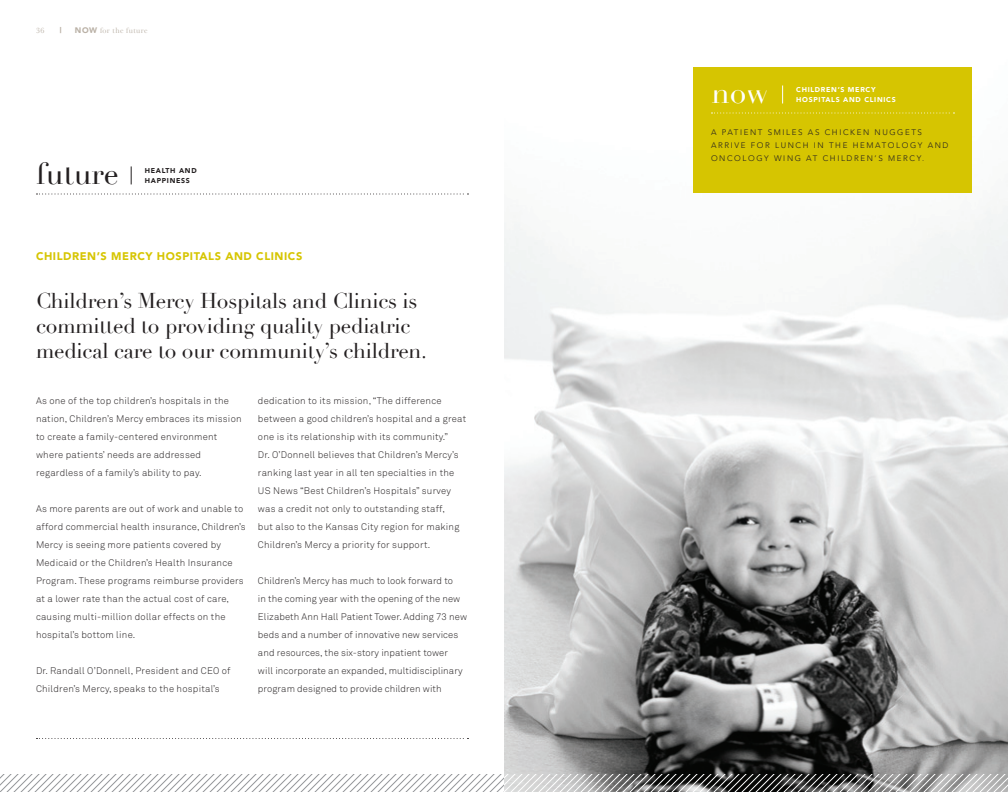
<style>
.page{position:relative;width:1008px;height:792px;background:#fff}
.page>*{position:absolute;margin:0;border:0;box-sizing:border-box;transform-origin:0 0}
.t1{font:30px "Didot";color:#231f20}
.t2{font:30px "Didot";color:#fff}
.t3{font:21px/25px "Didot";letter-spacing:-.01em;color:#231f20}
.t4{font:900 11px "Avenir";letter-spacing:.05em;color:#d6c501}
.t5{font:300 9.5px/18px "Akkurat";letter-spacing:.025em;color:#231f20}
.t6{font:300 8px "Avenir";letter-spacing:.2em;color:#231f20}
.t7{font:8px "Baskerville";letter-spacing:.05em;color:#bab1a6}
.t8{font:900 8px "Avenir";color:#bab1a6}
.t9{font:900 7px/10px "Avenir";letter-spacing:.1em;color:#fff}
.t10{font:900 7px/10px "Avenir";letter-spacing:.1em;color:#231f20}
</style>
<div class="page">
<img style="left:504px;top:67px;width:504px;height:707px">
<div style="left:693px;top:68px;width:279px;height:126px;background:#d6c501"></div>
<svg style="left:712px;top:112px;width:243px;height:2px"></svg>
<svg style="left:782px;top:86px;width:1px;height:18px"></svg>
<svg style="left:0;top:774px;width:1008px;height:18px"></svg>
<svg style="left:36px;top:738px;width:433px;height:1px"></svg>
<svg style="left:36px;top:193px;width:433px;height:1px"></svg>
<svg style="left:131px;top:166px;width:1px;height:18px"></svg>
<p class="t7" style="left:36px;top:25px;width:10px">36</p>
<p class="t8" style="left:60px;top:25px;width:3px">|</p>
<p class="t8" style="left:75px;top:25px;width:16px">Now</p>
<p class="t7" style="left:100px;top:25px;width:49px">for the future</p>
<h1 class="t1" style="left:36px;top:156px;width:84px">future</h1>
<p class="t10" style="left:145px;top:165px;width:53px">HEALTH AND<br>HAPPINESS</p>
<p class="t4" style="left:36px;top:250px;width:268px">CHILDREN’S MERCY HOSPITALS AND CLINICS</p>
<h2 class="t3" style="left:36px;top:288px;width:393px">Children’s Mercy Hospitals and Clinics is committed to providing quality pediatric medical care to our community’s children.</h2>
<p class="t5" style="left:36px;top:392px;width:207px">As one of the top children’s hospitals in the nation, Children’s Mercy embraces its mission to create a family-centered environment where patients’ needs are addressed regardless of a family’s ability to pay.</p>
<p class="t5" style="left:36px;top:500px;width:211px">As more parents are out of work and unable to afford commercial health insurance, Children’s Mercy is seeing more patients covered by Medicaid or the Children’s Health Insurance Program. These programs reimburse providers at a lower rate than the actual cost of care, causing multi-million dollar effects on the hospital’s bottom line.</p>
<p class="t5" style="left:36px;top:662px;width:196px">Dr. Randall O’Donnell, President and CEO of<br>Children’s Mercy, speaks to the hospital’s</p>
<p class="t5" style="left:258px;top:392px;width:210px">dedication to its mission, “The difference between a good children’s hospital and a great one is its relationship with its community.”<br>Dr. O’Donnell believes that Children’s Mercy’s ranking last year in all ten specialties in the US News “Best Children’s Hospitals” survey was a credit not only to outstanding staff,<br>but also to the Kansas City region for making Children’s Mercy a priority for support.</p>
<p class="t5" style="left:258px;top:572px;width:211px">Children’s Mercy has much to look forward to<br>in the coming year with the opening of the new Elizabeth Ann Hall Patient Tower. Adding 73 new beds and a number of innovative new services and resources, the six-story inpatient tower<br>will incorporate an expanded, multidisciplinary program designed to provide children with</p>
<h1 class="t2" style="left:711px;top:75px;width:58px">now</h1>
<p class="t9" style="left:796px;top:84px;width:101px">CHILDREN’S MERCY<br>HOSPITALS AND CLINICS</p>
<p class="t6" style="left:711px;top:127px;width:64px">A PATIENT SMILES</p>
<p class="t6" style="left:808px;top:127px;width:7px">AS</p>
<p class="t6" style="left:825px;top:127px;width:7px">CHIC</p>
<p class="t6" style="left:850px;top:127px;width:13px">KEN</p>
<p class="t6" style="left:875px;top:127px;width:37px">NU GGETS</p>
<p class="t6" style="left:711px;top:140px;width:72px">ARRI VE FO R LUNCH</p>
<p class="t6" style="left:814px;top:140px;width:6px">IN</p>
<p class="t6" style="left:829px;top:140px;width:7px">THE</p>
<p class="t6" style="left:853px;top:140px;width:8px">HEMATOLO</p>
<p class="t6" style="left:910px;top:140px;width:26px">GY AND</p>
<p class="t6" style="left:711px;top:153px;width:9px">ONCOLO</p>
<p class="t6" style="left:756px;top:153px;width:57px">GY WING AT</p>
<p class="t6" style="left:823px;top:153px;width:7px">CHILD</p>
<p class="t6" style="left:854px;top:153px;width:72px">REN ’SME RCY.</p>
</div>
